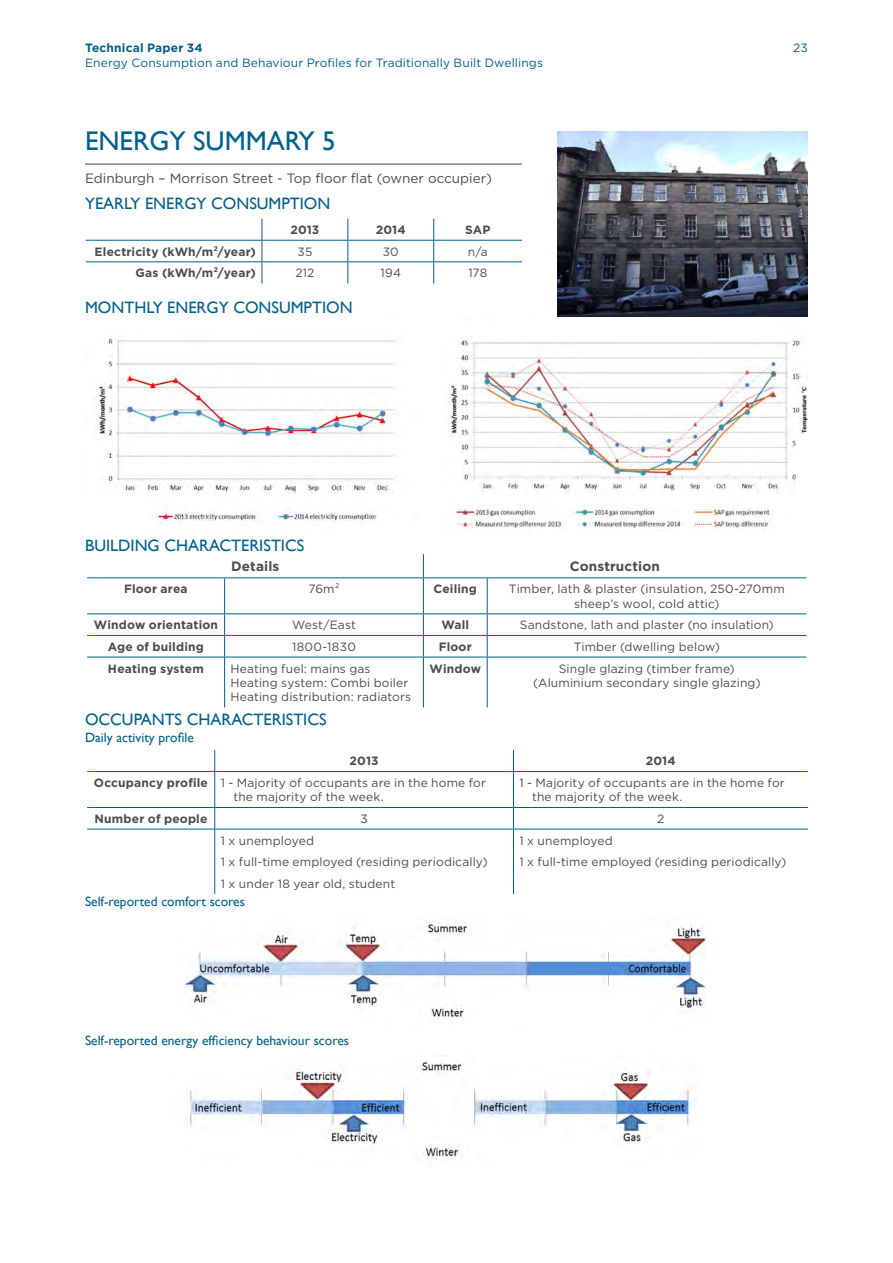
<style>
.page{position:relative;width:893px;height:1263px;background:#fff}
.page>*{position:absolute;margin:0;border:0;box-sizing:border-box;transform-origin:0 0}
.t1{font:27px "Gill Sans";color:#01608c}
.t2{font:16.5px "Gill Sans";color:#01608c}
.t3{font:13.5px "Gill Sans";color:#01608c}
.t4{font:13.5px "Gotham";color:#4b4c4d}
.t5{font:700 13.5px "Gotham";letter-spacing:.01em;color:#4b4c4d}
.t6{font:12px/14.4px "Gotham";letter-spacing:.01em;color:#4b4c4d}
.t7{font:700 12px "Gotham";letter-spacing:.015em;color:#4b4c4d}
.t8{font:12px "Gotham";letter-spacing:.01em;color:#01608c}
.t9{font:700 12px "Gotham";letter-spacing:.015em;color:#01608c}
.t10{font:12px "Gotham";letter-spacing:.03em;color:#4b4c4d}
.s1{font-weight:700}
</style>
<div class="page">
<hr style="left:85px;top:164px;width:437px;height:1px;background:#4b4c4d">
<svg style="left:423px;top:554px;width:1px;height:23px"></svg>
<hr style="left:87px;top:577px;width:138px;height:1px;background:#01608c">
<hr style="left:225px;top:577px;width:198px;height:1px;background:#01608c">
<hr style="left:224px;top:578px;width:1px;height:35px;background:#01608c">
<hr style="left:423px;top:577px;width:64px;height:1px;background:#01608c">
<hr style="left:423px;top:578px;width:1px;height:35px;background:#01608c">
<hr style="left:487px;top:577px;width:319px;height:1px;background:#01608c">
<hr style="left:487px;top:578px;width:1px;height:35px;background:#01608c">
<hr style="left:87px;top:613px;width:138px;height:1px;background:#01608c">
<hr style="left:225px;top:613px;width:198px;height:1px;background:#01608c">
<hr style="left:423px;top:613px;width:64px;height:1px;background:#01608c">
<hr style="left:487px;top:613px;width:319px;height:1px;background:#01608c">
<hr style="left:87px;top:635px;width:138px;height:1px;background:#01608c">
<hr style="left:225px;top:635px;width:198px;height:1px;background:#01608c">
<svg style="left:224px;top:614px;width:1px;height:43px"></svg>
<hr style="left:423px;top:635px;width:64px;height:1px;background:#01608c">
<svg style="left:423px;top:614px;width:1px;height:43px"></svg>
<hr style="left:487px;top:635px;width:319px;height:1px;background:#01608c">
<svg style="left:487px;top:614px;width:1px;height:43px"></svg>
<hr style="left:87px;top:657px;width:138px;height:1px;background:#01608c">
<hr style="left:225px;top:657px;width:198px;height:1px;background:#01608c">
<hr style="left:224px;top:657px;width:1px;height:50px;background:#01608c">
<hr style="left:423px;top:657px;width:64px;height:1px;background:#01608c">
<hr style="left:423px;top:657px;width:1px;height:50px;background:#01608c">
<hr style="left:487px;top:657px;width:319px;height:1px;background:#01608c">
<hr style="left:487px;top:657px;width:1px;height:50px;background:#01608c">
<svg style="left:214px;top:750px;width:1px;height:21px"></svg>
<svg style="left:513px;top:750px;width:1px;height:21px"></svg>
<hr style="left:87px;top:771px;width:128px;height:1px;background:#01608c">
<hr style="left:215px;top:771px;width:298px;height:1px;background:#01608c">
<hr style="left:214px;top:772px;width:1px;height:35px;background:#01608c">
<hr style="left:513px;top:771px;width:295px;height:1px;background:#01608c">
<hr style="left:513px;top:772px;width:1px;height:35px;background:#01608c">
<hr style="left:87px;top:807px;width:128px;height:1px;background:#01608c">
<hr style="left:215px;top:807px;width:298px;height:1px;background:#01608c">
<hr style="left:513px;top:807px;width:295px;height:1px;background:#01608c">
<hr style="left:87px;top:829px;width:128px;height:1px;background:#01608c">
<hr style="left:215px;top:829px;width:298px;height:1px;background:#01608c">
<hr style="left:513px;top:829px;width:295px;height:1px;background:#01608c">
<svg style="left:214px;top:808px;width:1px;height:86px"></svg>
<svg style="left:513px;top:808px;width:1px;height:86px"></svg>
<hr style="left:86px;top:240px;width:176px;height:1px;background:#01608c">
<hr style="left:262px;top:240px;width:86px;height:1px;background:#01608c">
<hr style="left:348px;top:240px;width:86px;height:1px;background:#01608c">
<hr style="left:434px;top:240px;width:88px;height:1px;background:#01608c">
<hr style="left:86px;top:261px;width:176px;height:1px;background:#01608c">
<hr style="left:262px;top:261px;width:86px;height:1px;background:#01608c">
<svg style="left:262px;top:219px;width:1px;height:64px"></svg>
<hr style="left:348px;top:261px;width:86px;height:1px;background:#01608c">
<svg style="left:347px;top:219px;width:1px;height:64px"></svg>
<hr style="left:434px;top:261px;width:88px;height:1px;background:#01608c">
<svg style="left:433px;top:219px;width:1px;height:64px"></svg>
<img style="left:449px;top:339px;width:359px;height:193px">
<img style="left:98px;top:338px;width:298px;height:185px">
<img style="left:179px;top:922px;width:527px;height:97px">
<img style="left:189px;top:1061px;width:508px;height:98px">
<img style="left:557px;top:132px;width:251px;height:184px">
<p class="t9" style="left:85px;top:40px;width:119px">Technical Paper 34</p>
<p class="t8" style="left:85px;top:55px;width:459px">Energy Consumption and Behaviour Profiles for Traditionally Built Dwellings</p>
<h2 class="t1" style="left:85px;top:126px;width:252px">ENERGY SUMMARY 5</h2>
<p class="t4" style="left:85px;top:170px;width:408px">Edinburgh – Morrison Street - Top foor fat (owner occupier)</p>
<h2 class="t2" style="left:85px;top:194px;width:247px">YEARLY ENERGY CONSUMPTION</h2>
<p class="t7" style="left:290px;top:222px;width:30px">2013</p>
<p class="t7" style="left:376px;top:222px;width:31px">2014</p>
<p class="t7" style="left:465px;top:222px;width:27px">SAP</p>
<p class="t7" style="left:95px;top:244px;width:163px">Electricity (kWh/m²/year)</p>
<p class="t6" style="left:297px;top:244px;width:16px">35</p>
<p class="t6" style="left:383px;top:244px;width:18px">30</p>
<p class="t6" style="left:468px;top:244px;width:22px">n/a</p>
<p class="t7" style="left:136px;top:265px;width:122px">Gas (kWh/m²/year)</p>
<p class="t6" style="left:295px;top:266px;width:21px">212</p>
<p class="t6" style="left:380px;top:266px;width:22px">194</p>
<p class="t6" style="left:468px;top:266px;width:21px">178</p>
<h2 class="t2" style="left:85px;top:298px;width:269px">MONTHLY ENERGY CONSUMPTION</h2>
<p class="t8" style="left:793px;top:40px;width:16px">23</p>
<h2 class="t2" style="left:85px;top:536px;width:221px">BUILDING CHARACTERISTICS</h2>
<p class="t5" style="left:231px;top:557px;width:50px">Details</p>
<p class="t5" style="left:570px;top:557px;width:92px">Construction</p>
<p class="t7" style="left:124px;top:581px;width:65px">Floor area</p>
<p class="t6" style="left:308px;top:582px;width:33px">76m²</p>
<p class="t7" style="left:434px;top:581px;width:45px">Ceiling</p>
<p class="t6" style="left:509px;top:582px;width:277px;text-align:center">Timber, lath &amp; plaster (insulation, 250-270mm sheep’s wool, cold attic)</p>
<p class="t7" style="left:94px;top:617px;width:126px">Window orientation</p>
<p class="t6" style="left:292px;top:618px;width:65px">West/East</p>
<p class="t7" style="left:441px;top:617px;width:29px">Wall</p>
<p class="t6" style="left:520px;top:618px;width:255px">Sandstone, lath and plaster (no insulation)</p>
<p class="t7" style="left:108px;top:639px;width:98px">Age of building</p>
<p class="t10" style="left:292px;top:639px;width:65px">1800-1830</p>
<p class="t7" style="left:439px;top:639px;width:34px">Floor</p>
<p class="t6" style="left:574px;top:639px;width:148px">Timber (dwelling below)</p>
<p class="t7" style="left:108px;top:660px;width:97px">Heating system</p>
<p class="t6" style="left:231px;top:661px;width:182px">Heating fuel: mains gas<br>Heating system: Combi boiler<br>Heating distribution: radiators</p>
<p class="t7" style="left:429px;top:660px;width:53px">Window</p>
<p class="t6" style="left:533px;top:661px;width:229px;text-align:center">Single glazing (timber frame) (Aluminium secondary single glazing)</p>
<h2 class="t2" style="left:85px;top:709px;width:243px">OCCUPANTS CHARACTERISTICS</h2>
<p class="t3" style="left:85px;top:730px;width:110px">Daily activity profile</p>
<p class="t7" style="left:350px;top:753px;width:30px">2013</p>
<p class="t7" style="left:646px;top:753px;width:31px">2014</p>
<p class="t6" style="left:233px;top:775px;width:254px;text-indent:-140px"><span class="s1">Occupancy profle</span> 1 - Majority of occupants are in the home for the majority of the week.</p>
<p class="t6" style="left:532px;top:775px;width:254px;text-indent:-13px">1 - Majority of occupants are in the home for the majority of the week.</p>
<p class="t7" style="left:94px;top:811px;width:114px">Number of people</p>
<p class="t6" style="left:360px;top:811px;width:9px">3</p>
<p class="t6" style="left:657px;top:811px;width:9px">2</p>
<p class="t6" style="left:221px;top:829px;width:268px;line-height:21.6px">1 x unemployed<br>1 x full-time employed (residing periodically)<br>1 x under 18 year old, student</p>
<p class="t6" style="left:519px;top:829px;width:268px;line-height:21.6px">1 x unemployed<br>1 x full-time employed (residing periodically)</p>
<p class="t3" style="left:85px;top:893px;width:161px">Self-reported comfort scores</p>
<p class="t3" style="left:85px;top:1032px;width:265px">Self-reported energy efficiency behaviour scores</p>
</div>
